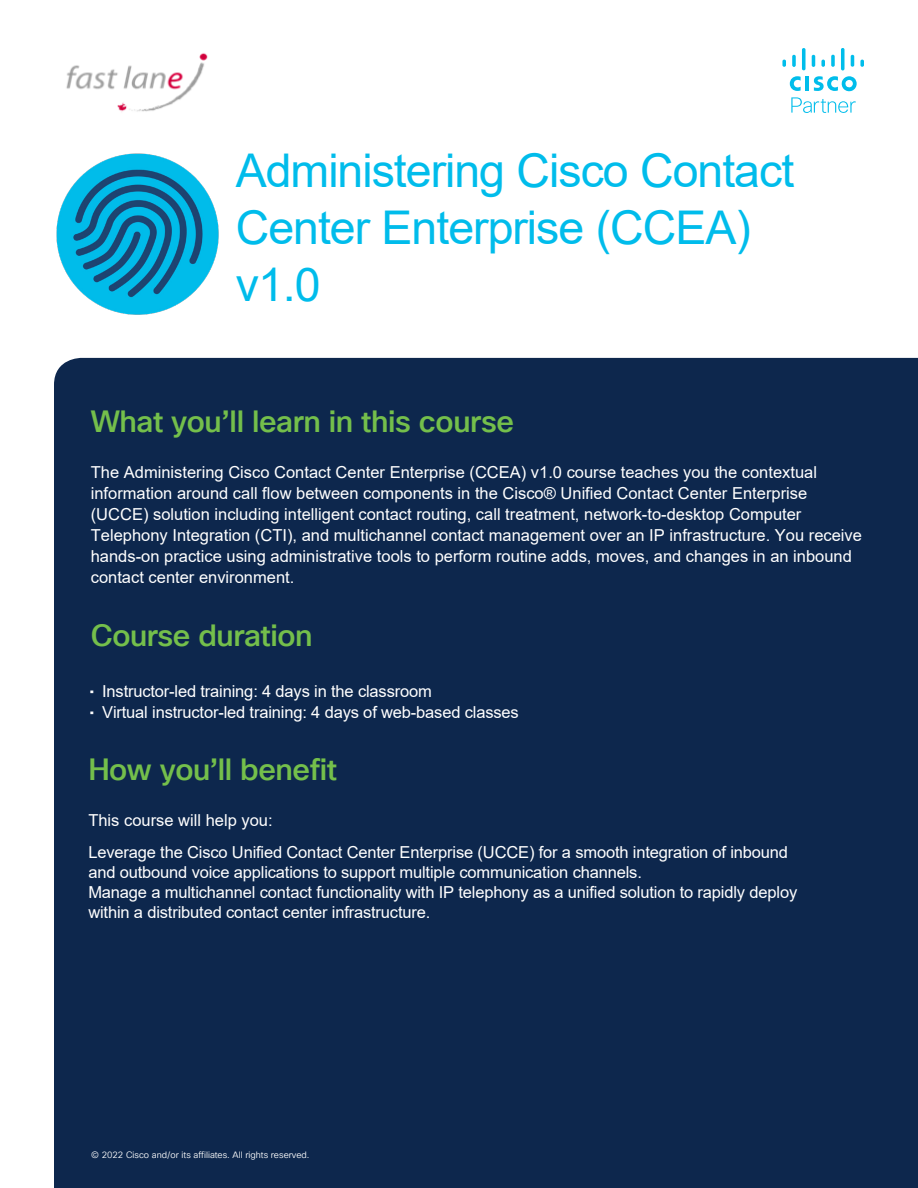
<style>
.page{position:relative;width:918px;height:1188px;background:#fff}
.page>*{position:absolute;margin:0;border:0;box-sizing:border-box;transform-origin:0 0}
.Title_Headline{font:46.5px/57px "Arial";letter-spacing:-.02em;color:#00bceb}
.Intro_Heading-Green{font:500 30px "Cisco Sans TT";letter-spacing:-.015em;color:#74bf4b}
.Body_White{font:500 30px "Cisco Sans TT";letter-spacing:-.015em;color:#74bf4b}
.Intro_Heading-Green-2{font:16.5px/21px "Arial";color:#fff}
.Body_White-2{font:16.5px "Arial";color:#fff}
.Footer_white{font:9px "Cisco Sans TT Light";color:#fff}
.s1{font-family:"Cisco Sans TT"}
</style>
<div class="page">
<svg style="left:790px;top:76px;width:67px;height:37px"></svg>
<svg style="left:782px;top:60px;width:4px;height:7px"></svg>
<svg style="left:792px;top:54px;width:4px;height:13px"></svg>
<svg style="left:802px;top:48px;width:4px;height:22px"></svg>
<svg style="left:812px;top:54px;width:3px;height:13px"></svg>
<svg style="left:821px;top:60px;width:4px;height:7px"></svg>
<svg style="left:831px;top:54px;width:4px;height:13px"></svg>
<svg style="left:841px;top:48px;width:4px;height:22px"></svg>
<svg style="left:851px;top:54px;width:3px;height:13px"></svg>
<svg style="left:860px;top:59px;width:4px;height:8px"></svg>
<div style="left:54px;top:358px;width:864px;height:830px;background:#0d274d"></div>
<img style="left:56px;top:153px;width:163px;height:162px">
<img style="left:66px;top:53px;width:142px;height:59px">
<p class="Title_Headline" style="left:236px;top:142px;width:560px">Administering Cisco Contact<br>Center Enterprise (CCEA) v1.0</p>
<p class="Intro_Heading-Green" style="left:91px;top:402px;width:425px">What you’ll learn in this course</p>
<p class="Intro_Heading-Green-2" style="left:91px;top:462px;width:773px">The Administering Cisco Contact Center Enterprise (CCEA) v1.0 course teaches you the contextual information around call flow between components in the Cisco® Unified Contact Center Enterprise (UCCE) solution including intelligent contact routing, call treatment, network-to-desktop Computer Telephony Integration (CTI), and multichannel contact management over an IP infrastructure. You receive hands-on practice using administrative tools to perform routine adds, moves, and changes in an inbound contact center environment.</p>
<p class="Intro_Heading-Green" style="left:91px;top:616px;width:223px">Course duration</p>
<p class="Intro_Heading-Green-2" style="left:90px;top:681px;width:344px"><span class="s1">•</span> Instructor-led training: 4 days in the classroom</p>
<p class="Intro_Heading-Green-2" style="left:90px;top:702px;width:431px"><span class="s1">•</span> Virtual instructor-led training: 4 days of web-based classes</p>
<p class="Body_White" style="left:88px;top:750px;width:250px">How you’ll benefit</p>
<p class="Body_White-2" style="left:88px;top:809px;width:186px">This course will help you:</p>
<p class="Intro_Heading-Green-2" style="left:88px;top:842px;width:710px;line-height:19.8px">Leverage the Cisco Unified Contact Center Enterprise (UCCE) for a smooth integration of inbound and outbound voice applications to support multiple communication channels.<br>Manage a multichannel contact functionality with IP telephony as a unified solution to rapidly deploy within a distributed contact center infrastructure.</p>
<p class="Footer_white" style="left:91px;top:1149px;width:220px">© 2022 Cisco and/or its affiliates. All rights reserved.</p>
</div>
